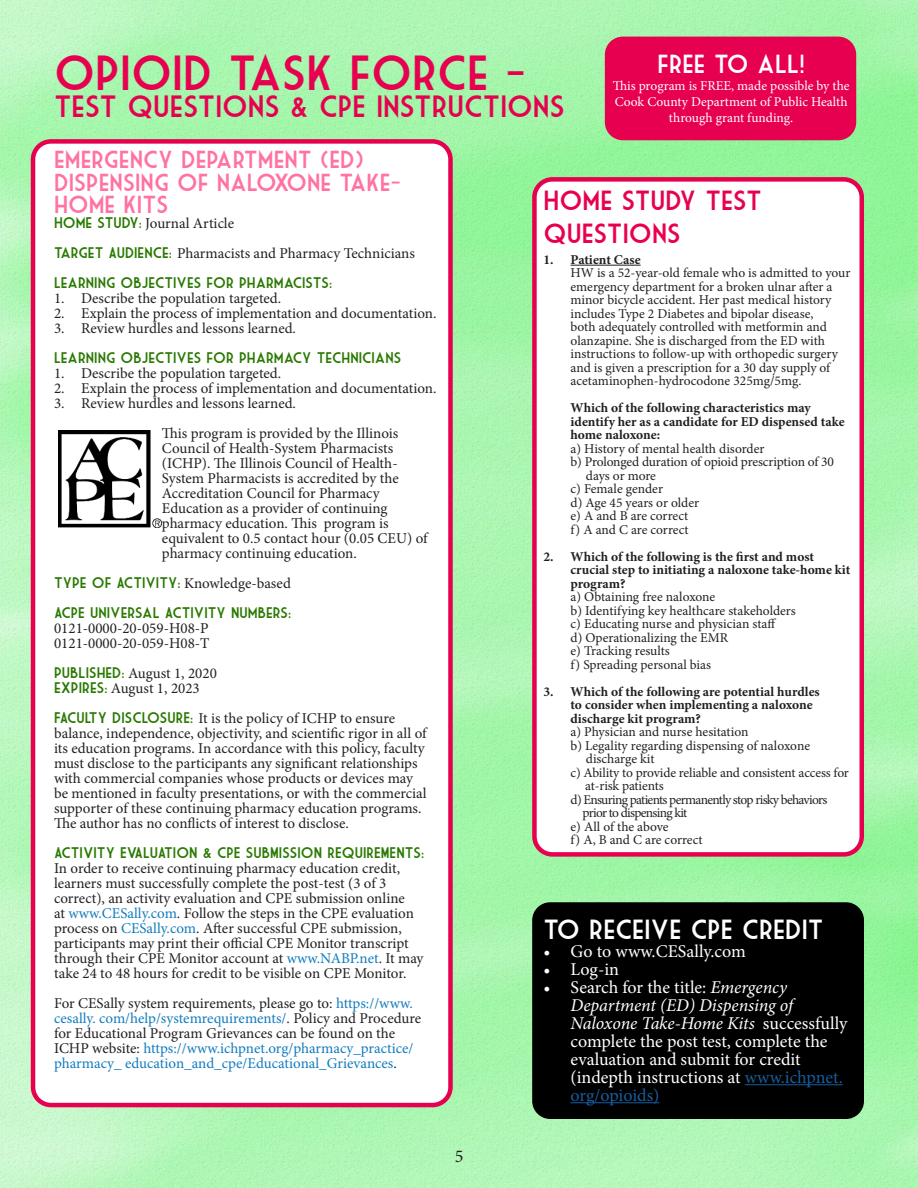
<style>
.page{position:relative;width:918px;height:1188px;background:#fff}
.page>*{position:absolute;margin:0;border:0;box-sizing:border-box;transform-origin:0 0}
.t1{font:48px "Market Deco";color:#e80050}
.t2{font:30px "Market Deco";color:#e80050}
.t3{font:27px/32.4px "Market Deco";color:#e80050}
.t4{font:27px "Market Deco";color:#fff}
.t5{font:25.5px "Market Deco";color:#fff}
.t6{font:24px/22.5px "Market Deco";color:#ff72a3}
.t7{font:18px/18px "Minion Pro";color:#fff}
.t8{font:18px "Minion Pro";color:#231f20}
.t9{font:15px/15px "Minion Pro";color:#231f20}
.t10{font:15px/15px "Minion Pro";color:#127cbf}
.t11{font:15px "Market Deco";color:#297800}
.t12{font:13.5px/13.5px "Minion Pro";letter-spacing:-.005em;color:#231f20}
.t13{font:700 13.5px "Minion Pro";color:#231f20}
.t14{font:13.5px/16.2px "Minion Pro";color:#fff;text-align:center}
.t15{font:13.5px "Minion Pro";letter-spacing:-.055em;color:#231f20}
.t16{font:13.5px "Minion Pro";letter-spacing:-.05em;color:#231f20}
.s1{font-family:"Market Deco";color:#297800}
.s2{font-family:"Minion Pro";color:#231f20}
.s3{color:#127cbf}
.s4{color:#231f20}
.s5{font-weight:700}
.s6{font-style:italic}
.s7{color:#175d9e}
</style>
<div class="page">
<img style="left:0;top:0;width:918px;height:1188px">
<div style="left:33px;top:141px;width:417px;height:964px;background:#fff;border-radius:18px"></div>
<div style="left:31px;top:139px;width:422px;height:968px;border:4px solid #e80050;border-radius:18px"></div>
<img style="left:58px;top:430px;width:104px;height:97px">
<div style="left:534px;top:179px;width:328px;height:675px;background:#fff;border-radius:18px"></div>
<div style="left:532px;top:177px;width:332px;height:680px;border:4px solid #e80050;border-radius:18px"></div>
<hr style="left:571px;top:265px;width:70px;height:1px;background:#231f20">
<div style="left:532px;top:902px;width:332px;height:217px;background:#000;border-radius:18px"></div>
<hr style="left:745px;top:1084px;width:98px;height:1px;background:#175d9e">
<hr style="left:571px;top:1102px;width:89px;height:1px;background:#175d9e">
<div style="left:605px;top:37px;width:251px;height:103px;background:#e80050;border-radius:18px"></div>
<p class="t1" style="left:54px;top:46px;width:474px">OPIOID TASK FORCE -</p>
<p class="t2" style="left:54px;top:89px;width:512px">TEST QUESTIONS &amp; CPE INSTRUCTIONS</p>
<p class="t5" style="left:658px;top:50px;width:149px">FREE TO ALL!</p>
<p class="t14" style="left:613px;top:77px;width:238px">This program is FREE, made possible by the<br>Cook County Department of Public Health through grant funding.</p>
<p class="t6" style="left:54px;top:148px;width:349px">EMERGENCY DEPARTMENT (ED)<br>DISPENSING OF NALOXONE TAKE-<br>HOME KITS</p>
<p class="t9" style="left:54px;top:216px;width:182px"><span class="s1">HOME STUDY:</span> Journal Article</p>
<p class="t9" style="left:54px;top:246px;width:362px"><span class="s1">TARGET AUDIENCE:</span> Pharmacists and Pharmacy Technicians</p>
<p class="t11" style="left:54px;top:275px;width:280px">LEARNING OBJECTIVES FOR PHARMACISTS:</p>
<p class="t9" style="left:54px;top:291px;width:229px">1. Describe the population targeted.</p>
<p class="t9" style="left:54px;top:306px;width:384px">2. Explain the process of implementation and documentation.</p>
<p class="t9" style="left:54px;top:321px;width:243px">3. Review hurdles and lessons learned.</p>
<p class="t11" style="left:54px;top:350px;width:349px">LEARNING OBJECTIVES FOR PHARMACY TECHNICIANS</p>
<p class="t9" style="left:54px;top:366px;width:229px">1. Describe the population targeted.</p>
<p class="t9" style="left:54px;top:381px;width:384px">2. Explain the process of implementation and documentation.</p>
<p class="t9" style="left:54px;top:396px;width:243px">3. Review hurdles and lessons learned.</p>
<p class="t9" style="left:162px;top:426px;width:267px">This program is provided by the Illinois Council of Health-System Pharmacists (ICHP). The Illinois Council of Health-System Pharmacists is accredited by the Accreditation Council for Pharmacy Education as a provider of continuing pharmacy education. This program is equivalent to 0.5 contact hour (0.05 CEU) of pharmacy continuing education.</p>
<p class="t11" style="left:54px;top:575px;width:238px">TYPE OF ACTIVITY: <span class="s2">Knowledge-based</span></p>
<p class="t11" style="left:54px;top:605px;width:239px">ACPE UNIVERSAL ACTIVITY NUMBERS:</p>
<p class="t9" style="left:54px;top:621px;width:156px">0121-0000-20-059-H08-P</p>
<p class="t9" style="left:54px;top:636px;width:157px">0121-0000-20-059-H08-T</p>
<p class="t9" style="left:54px;top:666px;width:164px"><span class="s1">PUBLISHED:</span> August 1, 2020</p>
<p class="t9" style="left:54px;top:681px;width:147px"><span class="s1">EXPIRES:</span> August 1, 2023</p>
<p class="t9" style="left:54px;top:711px;width:374px"><span class="s1">FACULTY DISCLOSURE:</span> It is the policy of ICHP to ensure balance, independence, objectivity, and scientific rigor in all of its education programs. In accordance with this policy, faculty must disclose to the participants any significant relationships with commercial companies whose products or devices may be mentioned in faculty presentations, or with the commercial supporter of these continuing pharmacy education programs.<br>The author has no conflicts of interest to disclose.</p>
<p class="t9" style="left:54px;top:846px;width:372px"><span class="s1">ACTIVITY EVALUATION &amp; CPE SUBMISSION REQUIREMENTS:<br></span>In order to receive continuing pharmacy education credit, learners must successfully complete the post-test (3 of 3 correct), an activity evaluation and CPE submission online<br>at <span class="s3">www.CESally.com</span>. Follow the steps in the CPE evaluation process on <span class="s3">CESally.com</span>. After successful CPE submission, participants may print their official CPE Monitor transcript through their CPE Monitor account at <span class="s3">www.NABP.net</span>. It may take 24 to 48 hours for credit to be visible on CPE Monitor.</p>
<p class="t10" style="left:54px;top:996px;width:369px"><span class="s4">For CESally system requirements, please go to:</span> https://www. cesally. com/help/systemrequirements/<span class="s4">. Policy and Procedure for Educational Program Grievances can be found on the ICHP website:</span> https://www.ichpnet.org/pharmacy_practice/ pharmacy_ education_and_cpe/Educational_Grievances<span class="s4">.</span></p>
<p class="t8" style="left:455px;top:1145px;width:10px">5</p>
<p class="t3" style="left:544px;top:184px;width:220px">HOME STUDY TEST<br>QUESTIONS</p>
<p class="t12" style="left:571px;top:253px;width:281px;text-indent:-27px"><span class="s5">1. Patient Case<br></span>HW is a 52-year-old female who is admitted to your emergency department for a broken ulnar after a minor bicycle accident. Her past medical history includes Type 2 Diabetes and bipolar disease,<br>both adequately controlled with metformin and olanzapine. She is discharged from the ED with instructions to follow-up with orthopedic surgery and is given a prescription for a 30 day supply of acetaminophen-hydrocodone 325mg/5mg.</p>
<p class="t13" style="left:571px;top:398px;width:242px">Which of the following characteristics may</p>
<p class="t13" style="left:571px;top:412px;width:276px">identify her as a candidate for ED dispensed take</p>
<p class="t13" style="left:571px;top:425px;width:91px">home naloxone:</p>
<p class="t12" style="left:571px;top:442px;width:195px">a) History of mental health disorder</p>
<p class="t12" style="left:571px;top:455px;width:265px">b) Prolonged duration of opioid prescription of 30</p>
<p class="t12" style="left:586px;top:469px;width:72px">days or more</p>
<p class="t12" style="left:571px;top:482px;width:94px">c) Female gender</p>
<p class="t12" style="left:571px;top:496px;width:130px">d) Age 45 years or older</p>
<p class="t12" style="left:571px;top:509px;width:119px">e) A and B are correct</p>
<p class="t12" style="left:571px;top:523px;width:120px">f) A and C are correct</p>
<p class="t12" style="left:571px;top:550px;width:281px;text-indent:-27px"><span class="s5">2. Which of the following is the first and most crucial step to initiating a naloxone take-home kit program?<br></span>a) Obtaining free naloxone<br>b) Identifying key healthcare stakeholders<br>c) Educating nurse and physician staff<br>d) Operationalizing the EMR<br>e) Tracking results<br>f) Spreading personal bias</p>
<p class="t13" style="left:544px;top:682px;width:278px">3. Which of the following are potential hurdles</p>
<p class="t13" style="left:571px;top:695px;width:244px">to consider when implementing a naloxone</p>
<p class="t13" style="left:571px;top:709px;width:132px">discharge kit program?</p>
<p class="t12" style="left:571px;top:725px;width:179px">a) Physician and nurse hesitation</p>
<p class="t12" style="left:571px;top:739px;width:241px">b) Legality regarding dispensing of naloxone</p>
<p class="t12" style="left:586px;top:752px;width:70px">discharge kit</p>
<p class="t12" style="left:571px;top:766px;width:280px">c) Ability to provide reliable and consistent access for</p>
<p class="t12" style="left:585px;top:779px;width:80px">at-risk patients</p>
<p class="t15" style="left:571px;top:790px;width:258px">d) Ensuring patients permanently stop risky behaviors</p>
<p class="t16" style="left:583px;top:804px;width:106px">prior to dispensing kit</p>
<p class="t12" style="left:571px;top:820px;width:100px">e) All of the above</p>
<p class="t12" style="left:571px;top:833px;width:134px">f) A, B and C are correct</p>
<p class="t4" style="left:544px;top:914px;width:282px">TO RECEIVE CPE CREDIT</p>
<p class="t7" style="left:544px;top:942px;width:204px">• Go to www.CESally.com</p>
<p class="t7" style="left:544px;top:960px;width:77px">• Log-in</p>
<p class="t7" style="left:571px;top:978px;width:278px;text-indent:-27px">• Search for the title: <span class="s6">Emergency<br>Department (ED) Dispensing of<br>Naloxone Take-Home Kits</span> successfully complete the post test, complete the evaluation and submit for credit (indepth instructions at <span class="s7">www.ichpnet. org/opioids)</span></p>
</div>
